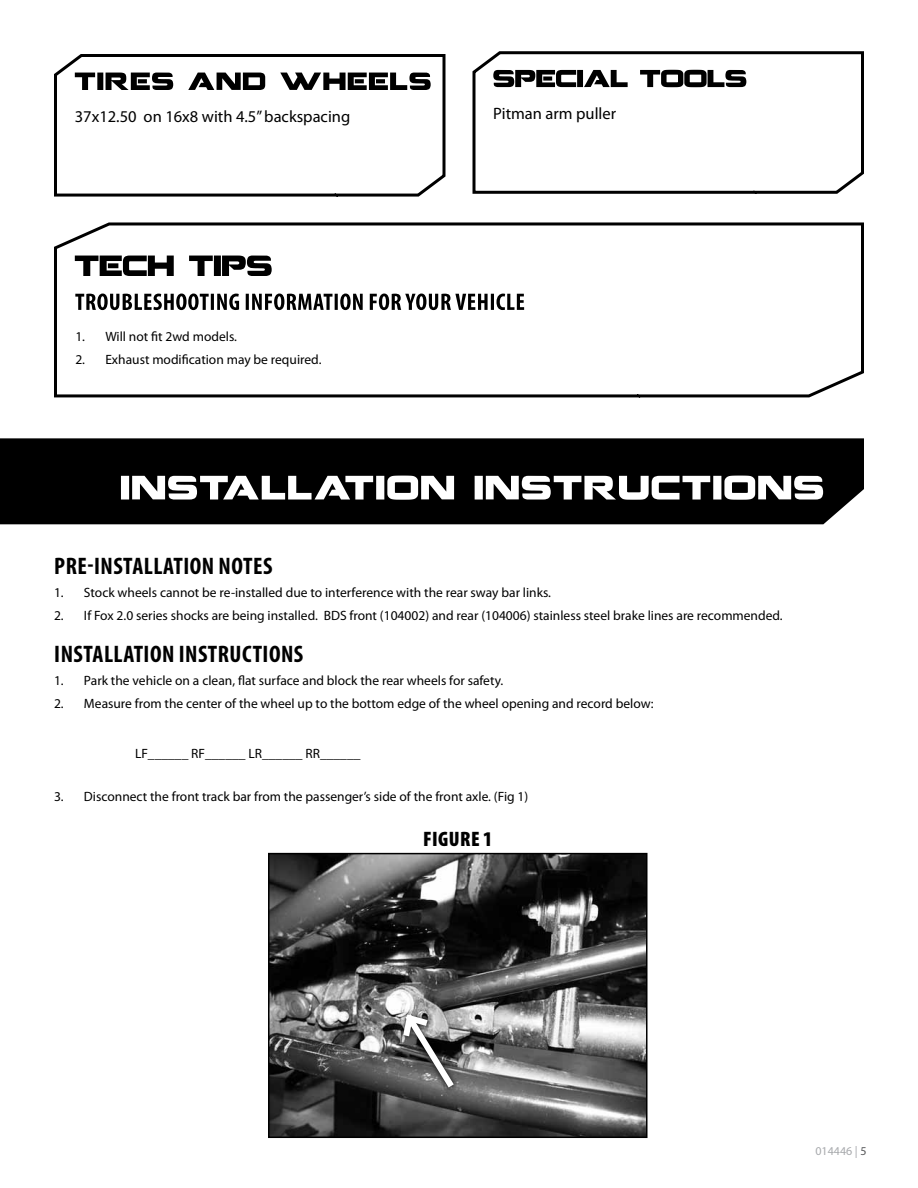
<style>
.page{position:relative;width:918px;height:1188px;background:#fff}
.page>*{position:absolute;margin:0;border:0;box-sizing:border-box;transform-origin:0 0}
.t1{font:700 condensed 24px "Myriad Pro";letter-spacing:.02em;color:#000}
.t2{font:900 condensed 21px "Myriad Pro";letter-spacing:.02em;color:#000}
.t3{font:16.5px "Myriad Pro";color:#000}
.t4{font:13.5px "Myriad Pro";color:#000}
.t5{font:12px "Myriad Pro";color:#a7a9ac}
.s1{color:#58595b}
</style>
<div class="page">
<svg style="left:54px;top:222px;width:810px;height:176px"></svg>
<img style="left:271px;top:856px;width:374px;height:279px">
<div style="left:268px;top:853px;width:380px;height:285px;border:2px solid #000"></div>
<svg style="left:398px;top:1009px;width:62px;height:84px"></svg>
<svg style="left:400px;top:1010px;width:58px;height:82px;background:#7d7d7d"></svg>
<svg style="left:75px;top:294px;width:449px;height:16px"></svg>
<svg style="left:189px;top:256px;width:83px;height:20px"></svg>
<svg style="left:75px;top:256px;width:99px;height:20px"></svg>
<svg style="left:54px;top:54px;width:392px;height:143px"></svg>
<svg style="left:472px;top:51px;width:392px;height:143px"></svg>
<div style="left:0;top:438px;width:864px;height:86px;background:#000"></div>
<svg style="left:121px;top:476px;width:702px;height:24px"></svg>
<p class="t3" style="left:75px;top:106px;width:277px">37x12.50 on 16x8 with 4.5”backspacing</p>
<p class="t3" style="left:493px;top:104px;width:124px">Pitman arm puller</p>
<p class="t4" style="left:75px;top:328px;width:163px">1. Will not fit 2wd models.</p>
<p class="t4" style="left:75px;top:351px;width:248px">2. Exhaust modification may be required.</p>
<h1 class="t1" style="left:54px;top:551px;width:220px">PRE-INSTALLATION NOTES</h1>
<p class="t4" style="left:54px;top:584px;width:499px">1. Stock wheels cannot be re-installed due to interference with the rear sway bar links.</p>
<p class="t4" style="left:54px;top:607px;width:730px">2. If Fox 2.0 series shocks are being installed. BDS front (104002) and rear (104006) stainless steel brake lines are recommended.</p>
<h1 class="t1" style="left:54px;top:639px;width:251px">INSTALLATION INSTRUCTIONS</h1>
<p class="t4" style="left:54px;top:672px;width:451px">1. Park the vehicle on a clean, flat surface and block the rear wheels for safety.</p>
<p class="t4" style="left:54px;top:695px;width:601px">2. Measure from the center of the wheel up to the bottom edge of the wheel opening and record below:</p>
<p class="t4" style="left:135px;top:745px;width:227px">LF______ RF______ LR______ RR______</p>
<p class="t4" style="left:54px;top:788px;width:476px">3. Disconnect the front track bar from the passenger’s side of the front axle. (Fig 1)</p>
<h2 class="t2" style="left:423px;top:828px;width:71px">FIGURE 1</h2>
<p class="t5" style="left:815px;top:1143px;width:53px">014446 | <span class="s1">5</span></p>
</div>
